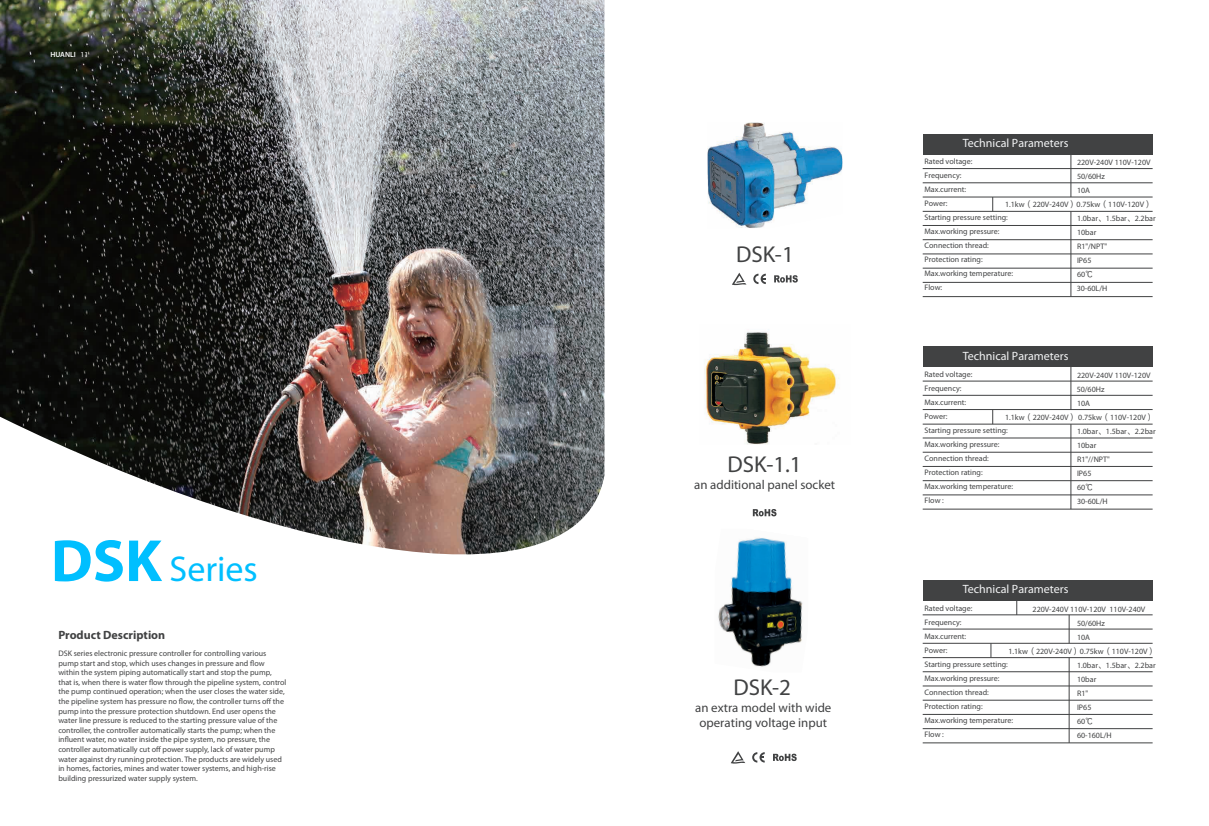
<style>
.page{position:relative;width:1209px;height:826px;background:#fff}
.page>*{position:absolute;margin:0;border:0;box-sizing:border-box;transform-origin:0 0}
.t1{font:36px "Myriad Pro";color:#00bfff}
.t2{font:23px "Myriad Pro";color:#414243}
.t3{font:12.9px/14.7px "Myriad Pro";color:#414243;text-align:center}
.t4{font:12px "Myriad Pro";color:#f2f3f4}
.t5{font:700 12px "Myriad Pro";color:#414243}
.t6{font:8px/9.6px "Myriad Pro";color:#414243}
.t7{font:600 7.5px "Myriad Pro";color:#fff}
.s1{font-weight:400}
.s2{font-weight:700;font-size:60px}
.s3{font-family:"FZLTHK GBK1 0"}
</style>
<div class="page">
<img style="left:0;top:0;width:604px;height:555px">
<hr style="left:922px;top:168px;width:230px;height:1px;background:#414243">
<hr style="left:922px;top:183px;width:230px;height:1px;background:#414243">
<hr style="left:922px;top:197px;width:230px;height:1px;background:#414243">
<hr style="left:922px;top:225px;width:230px;height:1px;background:#414243">
<hr style="left:922px;top:240px;width:230px;height:1px;background:#414243">
<hr style="left:922px;top:254px;width:230px;height:1px;background:#414243">
<hr style="left:922px;top:268px;width:230px;height:1px;background:#414243">
<hr style="left:922px;top:282px;width:230px;height:1px;background:#414243">
<hr style="left:922px;top:296px;width:230px;height:1px;background:#414243">
<hr style="left:1070px;top:211px;width:1px;height:86px;background:#414243">
<hr style="left:1070px;top:154px;width:1px;height:43px;background:#414243">
<svg style="left:992px;top:197px;width:1px;height:14px"></svg>
<hr style="left:1070px;top:424px;width:1px;height:85px;background:#414243">
<hr style="left:1070px;top:366px;width:1px;height:44px;background:#414243">
<svg style="left:992px;top:410px;width:1px;height:14px"></svg>
<div style="left:922px;top:134px;width:230px;height:20px;background:#414243"></div>
<hr style="left:922px;top:381px;width:230px;height:1px;background:#414243">
<hr style="left:922px;top:395px;width:230px;height:1px;background:#414243">
<hr style="left:922px;top:409px;width:230px;height:1px;background:#414243">
<hr style="left:922px;top:438px;width:230px;height:1px;background:#414243">
<hr style="left:922px;top:424px;width:230px;height:1px;background:#414243">
<hr style="left:922px;top:452px;width:230px;height:1px;background:#414243">
<hr style="left:922px;top:466px;width:230px;height:1px;background:#414243">
<hr style="left:922px;top:480px;width:230px;height:1px;background:#414243">
<hr style="left:922px;top:495px;width:230px;height:1px;background:#414243">
<hr style="left:922px;top:509px;width:230px;height:1px;background:#414243">
<div style="left:922px;top:347px;width:230px;height:20px;background:#414243"></div>
<hr style="left:922px;top:211px;width:230px;height:1px;background:#414243">
<hr style="left:1069px;top:658px;width:1px;height:85px;background:#414243">
<svg style="left:1069px;top:616px;width:1px;height:27px"></svg>
<svg style="left:990px;top:644px;width:1px;height:13px"></svg>
<svg style="left:1016px;top:601px;width:1px;height:14px"></svg>
<hr style="left:922px;top:615px;width:230px;height:1px;background:#414243">
<hr style="left:922px;top:629px;width:230px;height:1px;background:#414243">
<hr style="left:922px;top:643px;width:230px;height:1px;background:#414243">
<hr style="left:922px;top:671px;width:230px;height:1px;background:#414243">
<hr style="left:922px;top:686px;width:230px;height:1px;background:#414243">
<hr style="left:922px;top:700px;width:230px;height:1px;background:#414243">
<hr style="left:922px;top:714px;width:230px;height:1px;background:#414243">
<hr style="left:922px;top:728px;width:230px;height:1px;background:#414243">
<hr style="left:922px;top:742px;width:230px;height:1px;background:#414243">
<div style="left:922px;top:580px;width:230px;height:21px;background:#414243"></div>
<hr style="left:922px;top:657px;width:230px;height:1px;background:#414243">
<img style="left:707px;top:123px;width:135px;height:105px">
<img style="left:704px;top:332px;width:136px;height:113px">
<svg style="left:732px;top:273px;width:14px;height:13px"></svg>
<svg style="left:753px;top:274px;width:13px;height:10px"></svg>
<svg style="left:774px;top:275px;width:24px;height:8px"></svg>
<svg style="left:731px;top:751px;width:14px;height:13px"></svg>
<svg style="left:752px;top:752px;width:12px;height:10px"></svg>
<svg style="left:773px;top:754px;width:23px;height:7px"></svg>
<img style="left:718px;top:537px;width:85px;height:130px">
<svg style="left:753px;top:509px;width:23px;height:7px"></svg>
<p class="t7" style="left:50px;top:50px;width:39px">HUANLI <span class="s1">11</span></p>
<h1 class="t1" style="left:51px;top:549px;width:208px"><span class="s2">DSK</span> Series</h1>
<h3 class="t5" style="left:58px;top:629px;width:108px">Product Description</h3>
<p class="t6" style="left:58px;top:649px;width:230px">DSK series electronic pressure controller for controlling various pump start and stop, which uses changes in pressure and flow within the system piping automatically start and stop the pump, that is, when there is water flow through the pipeline system, control the pump continued operation; when the user closes the water side, the pipeline system has pressure no flow, the controller turns off the pump into the pressure protection shutdown. End user opens the water line pressure is reduced to the starting pressure value of the controller, the controller automatically starts the pump; when the influent water, no water inside the pipe system, no pressure, the controller automatically cut off power supply, lack of water pump water against dry running protection. The products are widely used in homes, factories, mines and water tower systems, and high-rise building pressurized water supply system.</p>
<h2 class="t2" style="left:736px;top:242px;width:59px">DSK-1</h2>
<h2 class="t2" style="left:727px;top:452px;width:76px">DSK-1.1</h2>
<h3 class="t3" style="left:694px;top:478px;width:142px">an additional panel socket</h3>
<h2 class="t2" style="left:733px;top:675px;width:59px">DSK-2</h2>
<h3 class="t3" style="left:695px;top:701px;width:138px">an extra model with wide operating voltage input</h3>
<h3 class="t4" style="left:962px;top:137px;width:107px">Technical Parameters</h3>
<p class="t6" style="left:924px;top:157px;width:49px">Rated voltage:</p>
<p class="t6" style="left:1077px;top:158px;width:75px">220V-240V 110V-120V</p>
<p class="t6" style="left:924px;top:171px;width:38px">Frequency:</p>
<p class="t6" style="left:1077px;top:172px;width:29px">50/60Hz</p>
<p class="t6" style="left:924px;top:185px;width:43px">Max.current:</p>
<p class="t6" style="left:1077px;top:186px;width:15px">10A</p>
<p class="t6" style="left:924px;top:199px;width:24px">Power:</p>
<p class="t6" style="left:924px;top:198px;width:229px;line-height:13.2px;text-indent:80px">1.1kw<span class="s3">（</span>220V-240V<span class="s3">）</span>0.75kw<span class="s3">（</span>110V-120V<span class="s3">）<br></span>Starting pressure setting:</p>
<p class="t6" style="left:1077px;top:214px;width:80px">1.0bar<span class="s3">、</span>1.5bar<span class="s3">、</span>2.2bar</p>
<p class="t6" style="left:924px;top:227px;width:76px">Max.working pressure:</p>
<p class="t6" style="left:1077px;top:228px;width:21px">10bar</p>
<p class="t6" style="left:924px;top:241px;width:66px">Connection thread:</p>
<p class="t6" style="left:1077px;top:242px;width:32px">R1"/NPT"</p>
<p class="t6" style="left:924px;top:255px;width:60px">Protection rating:</p>
<p class="t6" style="left:1077px;top:256px;width:16px">IP65</p>
<p class="t6" style="left:924px;top:269px;width:90px">Max.working temperature:</p>
<p class="t6" style="left:1077px;top:270px;width:18px">60<span class="s3">℃</span></p>
<p class="t6" style="left:924px;top:283px;width:19px">Flow:</p>
<p class="t6" style="left:1076px;top:284px;width:32px">30-60L/H</p>
<h3 class="t4" style="left:962px;top:349px;width:107px">Technical Parameters</h3>
<p class="t6" style="left:924px;top:370px;width:49px">Rated voltage:</p>
<p class="t6" style="left:1077px;top:370px;width:75px">220V-240V 110V-120V</p>
<p class="t6" style="left:924px;top:384px;width:38px">Frequency:</p>
<p class="t6" style="left:1076px;top:384px;width:29px">50/60Hz</p>
<p class="t6" style="left:924px;top:398px;width:43px">Max.current:</p>
<p class="t6" style="left:1077px;top:398px;width:15px">10A</p>
<p class="t6" style="left:924px;top:412px;width:24px">Power:</p>
<p class="t6" style="left:924px;top:411px;width:231px;line-height:13.2px;text-indent:80px">1.1kw<span class="s3">（</span>220V-240V<span class="s3">）</span> 0.75kw<span class="s3">（</span>110V-120V<span class="s3">）<br></span>Starting pressure setting:</p>
<p class="t6" style="left:1077px;top:426px;width:80px">1.0bar<span class="s3">、</span>1.5bar<span class="s3">、</span>2.2bar</p>
<p class="t6" style="left:924px;top:440px;width:76px">Max.working pressure:</p>
<p class="t6" style="left:1077px;top:440px;width:21px">10bar</p>
<p class="t6" style="left:924px;top:454px;width:66px">Connection thread:</p>
<p class="t6" style="left:1077px;top:454px;width:34px">R1"//NPT"</p>
<p class="t6" style="left:924px;top:468px;width:60px">Protection rating:</p>
<p class="t6" style="left:1077px;top:468px;width:16px">IP65</p>
<p class="t6" style="left:924px;top:481px;width:90px">Max.working temperature:</p>
<p class="t6" style="left:1077px;top:482px;width:18px">60<span class="s3">℃</span></p>
<p class="t6" style="left:924px;top:496px;width:21px">Flow :</p>
<p class="t6" style="left:1077px;top:496px;width:32px">30-60L/H</p>
<h3 class="t4" style="left:962px;top:583px;width:107px">Technical Parameters</h3>
<p class="t6" style="left:924px;top:604px;width:49px">Rated voltage:</p>
<p class="t6" style="left:1032px;top:605px;width:114px">220V-240V 110V-120V 110V-240V</p>
<p class="t6" style="left:924px;top:618px;width:38px">Frequency:</p>
<p class="t6" style="left:1077px;top:619px;width:29px">50/60Hz</p>
<p class="t6" style="left:924px;top:632px;width:43px">Max.current:</p>
<p class="t6" style="left:1077px;top:633px;width:15px">10A</p>
<p class="t6" style="left:924px;top:646px;width:24px">Power:</p>
<p class="t6" style="left:1008px;top:647px;width:149px">1.1kw<span class="s3">（</span>220V-240V<span class="s3">）</span>0.75kw<span class="s3">（</span>110V-120V<span class="s3">）</span></p>
<p class="t6" style="left:924px;top:660px;width:85px">Starting pressure setting:</p>
<p class="t6" style="left:1077px;top:661px;width:80px">1.0bar<span class="s3">、</span>1.5bar<span class="s3">、</span>2.2bar</p>
<p class="t6" style="left:924px;top:674px;width:76px">Max.working pressure:</p>
<p class="t6" style="left:1077px;top:675px;width:21px">10bar</p>
<p class="t6" style="left:924px;top:688px;width:66px">Connection thread:</p>
<p class="t6" style="left:1077px;top:689px;width:13px">R1"</p>
<p class="t6" style="left:924px;top:702px;width:60px">Protection rating:</p>
<p class="t6" style="left:1077px;top:703px;width:16px">IP65</p>
<p class="t6" style="left:924px;top:716px;width:90px">Max.working temperature:</p>
<p class="t6" style="left:1077px;top:717px;width:18px">60<span class="s3">℃</span></p>
<p class="t6" style="left:924px;top:730px;width:21px">Flow :</p>
<p class="t6" style="left:1077px;top:731px;width:36px">60-160L/H</p>
</div>
